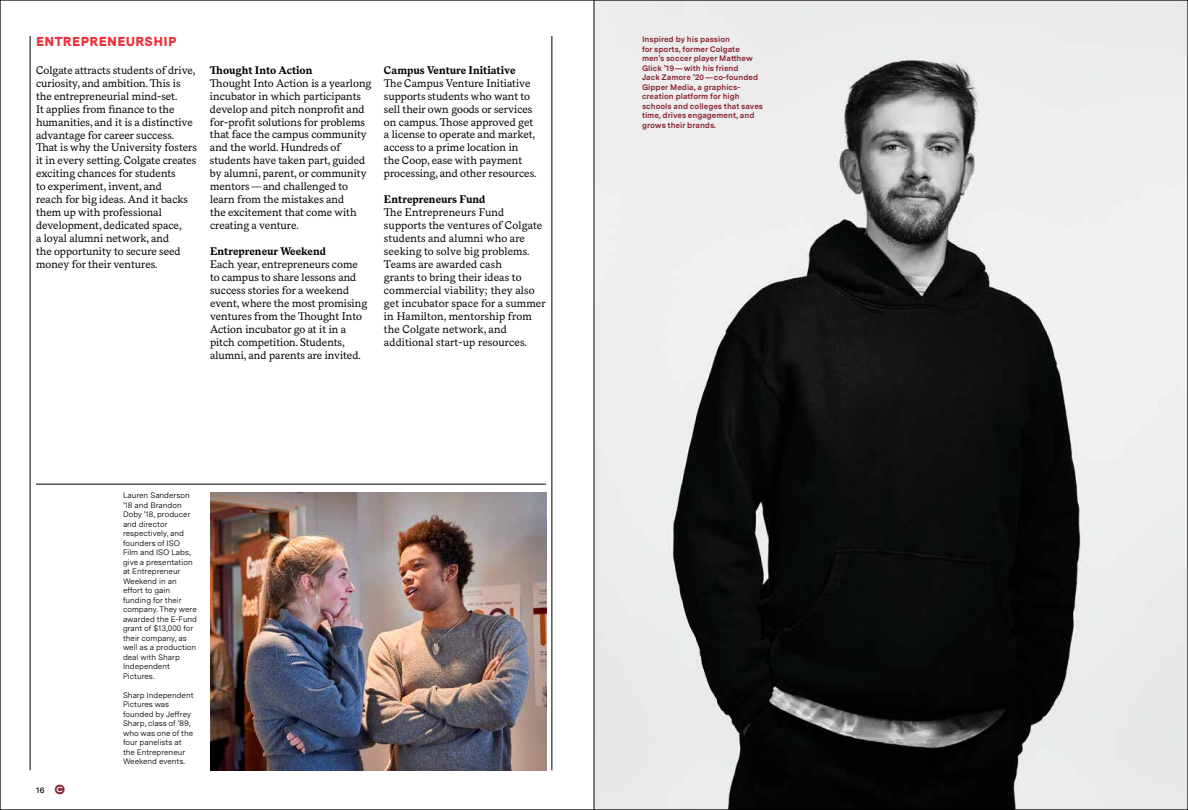
<style>
.page{position:relative;width:1188px;height:810px;background:#fff}
.page>*{position:absolute;margin:0;border:0;box-sizing:border-box;transform-origin:0 0}
.t1{font:900 13px "Messina Sans";letter-spacing:.03em;color:#ee303c}
.t2{font:11px/12.9px "Messina Serif";color:#000}
.t3{font:700 11px "Messina Serif";color:#000}
.t4{font:8px/9.5px "Messina Sans";color:#000}
.t5{font:700 8px/9.5px "Messina Sans";color:#892432}
.t6{font:600 8px "Messina Sans";color:#000}
.s1{font-family:"Colgate";font-weight:400;font-size:13px;color:#892432}
</style>
<div class="page">
<hr style="left:552px;top:36px;width:1px;height:734px;background:#000">
<hr style="left:30px;top:36px;width:1px;height:734px;background:#000">
<img style="left:210px;top:492px;width:336px;height:278px">
<hr style="left:36px;top:484px;width:510px;height:1px;background:#000">
<img style="left:595px;top:2px;width:591px;height:806px">
<hr style="left:594px;top:0;width:1px;height:810px;background:#000">
<h2 class="t1" style="left:36px;top:33px;width:142px">ENTREPRENEURSHIP</h2>
<p class="t2" style="left:36px;top:64px;width:162px">Colgate attracts students of drive, curiosity, and ambition. This is the entrepreneurial mind-set.<br>It applies from finance to the humanities, and it is a distinctive advantage for career success.<br>That is why the University fosters it in every setting. Colgate creates exciting chances for students<br>to experiment, invent, and<br>reach for big ideas. And it backs them up with professional development, dedicated space,<br>a loyal alumni network, and<br>the opportunity to secure seed money for their ventures.</p>
<h3 class="t3" style="left:210px;top:63px;width:104px">Thought Into Action</h3>
<p class="t2" style="left:210px;top:77px;width:163px">Thought Into Action is a yearlong incubator in which participants develop and pitch nonprofit and for-profit solutions for problems that face the campus community and the world. Hundreds of students have taken part, guided by alumni, parent, or community mentors—and challenged to learn from the mistakes and<br>the excitement that come with creating a venture.</p>
<h3 class="t3" style="left:210px;top:245px;width:117px">Entrepreneur Weekend</h3>
<p class="t2" style="left:210px;top:258px;width:159px">Each year, entrepreneurs come to campus to share lessons and success stories for a weekend event, where the most promising ventures from the Thought Into<br>Action incubator go at it in a pitch competition. Students, alumni, and parents are invited.</p>
<h3 class="t3" style="left:384px;top:63px;width:133px">Campus Venture Initiative</h3>
<p class="t2" style="left:384px;top:77px;width:154px">The Campus Venture Initiative supports students who want to sell their own goods or services on campus. Those approved get a license to operate and market, access to a prime location in the Coop, ease with payment processing, and other resources.</p>
<h3 class="t3" style="left:384px;top:193px;width:103px">Entrepreneurs Fund</h3>
<p class="t2" style="left:384px;top:206px;width:163px">The Entrepreneurs Fund supports the ventures of Colgate students and alumni who are seeking to solve big problems.<br>Teams are awarded cash<br>grants to bring their ideas to commercial viability; they also get incubator space for a summer in Hamilton, mentorship from the Colgate network, and additional start-up resources.</p>
<p class="t6" style="left:36px;top:785px;width:31px">16 <span class="s1">●</span></p>
<p class="t4" style="left:123px;top:491px;width:76px">Lauren Sanderson ’18 and Brandon<br>Doby ’18, producer and director respectively, and founders of ISO<br>Film and ISO Labs, give a presentation at Entrepreneur<br>Weekend in an effort to gain funding for their company. They were awarded the E-Fund grant of $13,000 for their company, as well as a production deal with Sharp<br>Independent<br>Pictures.</p>
<p class="t4" style="left:123px;top:691px;width:72px">Sharp Independent<br>Pictures was founded by Jeffrey<br>Sharp, class of ’89, who was one of the four panelists at the Entrepreneur<br>Weekend events.</p>
<p class="t5" style="left:642px;top:35px;width:123px">Inspired by his passion<br>for sports, former Colgate men’s soccer player Matthew<br>Glick ’19—with his friend<br>Jack Zamore ’20—co‑founded<br>Gipper Media, a graphics&shy;creation platform for high schools and colleges that saves time, drives engagement, and grows their brands.</p>
</div>
